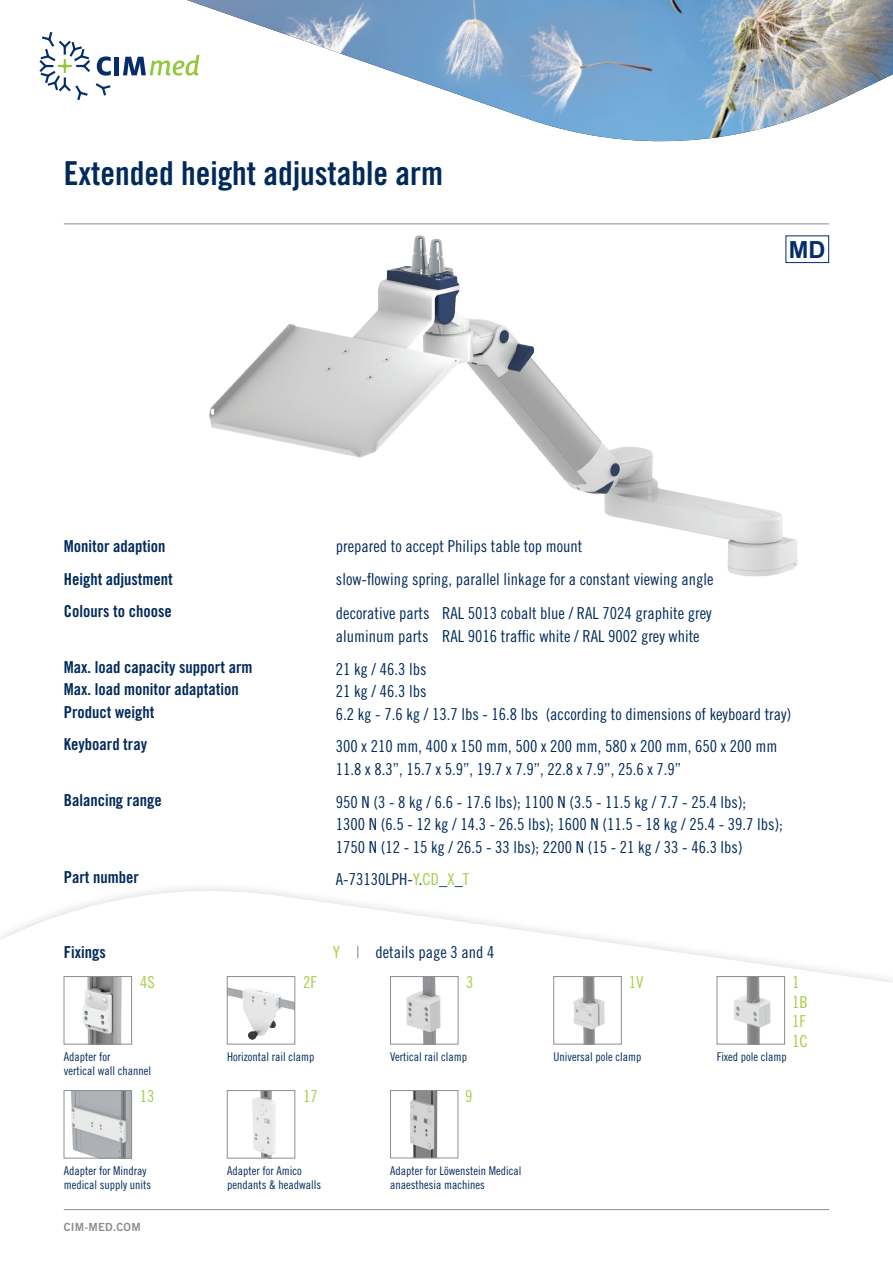
<style>
.page{position:relative;width:893px;height:1263px;background:#fff}
.page>*{position:absolute;margin:0;border:0;box-sizing:border-box;transform-origin:0 0}
.t1{font:33px "Trade Gothic LT Std Bd Cn 20";color:#002a5b}
.t2{font:700 23.7px "Arial";color:#052d69}
.t3{font:16.5px/22.5px "Trade Gothic LT Std Cn 18";color:#002a5b}
.t4{font:16.5px/32.7px "Trade Gothic LT Std Bd Cn 20";color:#002a5b}
.t5{font:16.5px/19.5px "Trade Gothic LT Std Cn 18";color:#a5ce44}
.t6{font:12px/13.2px "Trade Gothic LT Std Cn 18";color:#002a5b}
.t7{font:11.25px "Trade Gothic LT Std Bd 2";letter-spacing:.02em;color:#8e8e8f}
.s1{color:#a5ce44}
.s2{color:#8e8e8f}
</style>
<div class="page">
<img style="left:209px;top:235px;width:620px;height:342px">
<svg style="left:96px;top:83px;width:15px;height:13px"></svg>
<svg style="left:97px;top:56px;width:14px;height:20px"></svg>
<div style="left:114px;top:57px;width:5px;height:18px;background:#052d69"></div>
<svg style="left:123px;top:56px;width:64px;height:20px"></svg>
<svg style="left:39px;top:32px;width:51px;height:68px"></svg>
<img style="left:187px;top:0;width:706px;height:142px">
<hr style="left:64px;top:224px;width:765px;height:1px;background:#8e8e8f">
<svg style="left:0;top:888px;width:893px;height:323px"></svg>
<img style="left:392px;top:1092px;width:64px;height:64px">
<div style="left:390px;top:1090px;width:68px;height:68px;border:1px solid #8e8e8f"></div>
<hr style="left:64px;top:1209px;width:765px;height:1px;background:#8e8e8f">
<img style="left:719px;top:978px;width:64px;height:64px">
<div style="left:717px;top:976px;width:68px;height:68px;border:1px solid #8e8e8f"></div>
<img style="left:555px;top:978px;width:65px;height:64px">
<div style="left:553px;top:976px;width:69px;height:68px;border:1px solid #8e8e8f"></div>
<img style="left:229px;top:1092px;width:64px;height:64px">
<div style="left:227px;top:1090px;width:68px;height:68px;border:1px solid #8e8e8f"></div>
<img style="left:66px;top:978px;width:64px;height:64px">
<div style="left:64px;top:976px;width:68px;height:68px;border:1px solid #8e8e8f"></div>
<img style="left:392px;top:978px;width:64px;height:64px">
<div style="left:390px;top:976px;width:68px;height:68px;border:1px solid #8e8e8f"></div>
<img style="left:66px;top:1092px;width:64px;height:64px">
<div style="left:64px;top:1090px;width:68px;height:68px;border:1px solid #8e8e8f"></div>
<img style="left:229px;top:978px;width:64px;height:64px">
<div style="left:227px;top:976px;width:68px;height:68px;border:1px solid #8e8e8f"></div>
<h1 class="t1" style="left:64px;top:154px;width:381px">Extended height adjustable arm</h1>
<h2 class="t2" style="left:789px;top:233px;width:38px">MD</h2>
<p class="t4" style="left:64px;top:530px;width:111px">Monitor adaption<br>Height adjustment<br>Colours to choose</p>
<p class="t4" style="left:64px;top:655px;width:190px;line-height:22.5px">Max. load capacity support arm<br>Max. load monitor adaptation<br>Product weight</p>
<p class="t4" style="left:64px;top:728px;width:85px">Keyboard tray</p>
<p class="t4" style="left:64px;top:783px;width:99px">Balancing range</p>
<p class="t4" style="left:64px;top:861px;width:77px">Part number</p>
<p class="t3" style="left:336px;top:530px;width:379px;line-height:32.7px">prepared to accept Philips table top mount<br>slow-flowing spring, parallel linkage for a constant viewing angle</p>
<p class="t3" style="left:336px;top:602px;width:377px">decorative parts RAL 5013 cobalt blue / RAL 7024 graphite grey aluminum parts RAL 9016 traffic white / RAL 9002 grey white</p>
<p class="t3" style="left:336px;top:657px;width:457px">21 kg / 46.3 lbs<br>21 kg / 46.3 lbs<br>6.2 kg - 7.6 kg / 13.7 lbs - 16.8 lbs (according to dimensions of keyboard tray)</p>
<p class="t3" style="left:336px;top:735px;width:443px">300 x 210 mm, 400 x 150 mm, 500 x 200 mm, 580 x 200 mm, 650 x 200 mm<br>11.8 x 8.3”, 15.7 x 5.9”, 19.7 x 7.9”, 22.8 x 7.9”, 25.6 x 7.9”</p>
<p class="t3" style="left:336px;top:790px;width:448px">950 N (3 - 8 kg / 6.6 - 17.6 lbs); 1100 N (3.5 - 11.5 kg / 7.7 - 25.4 lbs);<br>1300 N (6.5 - 12 kg / 14.3 - 26.5 lbs); 1600 N (11.5 - 18 kg / 25.4 - 39.7 lbs);<br>1750 N (12 - 15 kg / 26.5 - 33 lbs); 2200 N (15 - 21 kg / 33 - 46.3 lbs)</p>
<p class="t3" style="left:336px;top:868px;width:135px">A-73130LPH-<span class="s1">Y</span>.<span class="s1">CD</span>_<span class="s1">X</span>_<span class="s1">T</span></p>
<p class="t4" style="left:64px;top:935px;width:44px">Fixings</p>
<p class="t3" style="left:333px;top:940px;width:163px"><span class="s1">Y</span> <span class="s2">|</span> details page 3 and 4</p>
<p class="t5" style="left:140px;top:972px;width:16px">4S</p>
<p class="t5" style="left:303px;top:972px;width:15px">2F</p>
<p class="t5" style="left:466px;top:972px;width:9px">3</p>
<p class="t6" style="left:64px;top:1050px;width:89px">Adapter for<br>vertical wall channel</p>
<p class="t6" style="left:227px;top:1050px;width:89px">Horizontal rail clamp</p>
<p class="t6" style="left:390px;top:1050px;width:78px">Vertical rail clamp</p>
<p class="t5" style="left:140px;top:1086px;width:16px">13</p>
<p class="t5" style="left:303px;top:1086px;width:16px">17</p>
<p class="t5" style="left:465px;top:1086px;width:9px">9</p>
<p class="t6" style="left:64px;top:1164px;width:89px">Adapter for Mindray medical supply units</p>
<p class="t6" style="left:227px;top:1164px;width:95px">Adapter for Amico pendants &amp; headwalls</p>
<p class="t6" style="left:390px;top:1164px;width:133px">Adapter for Löwenstein Medical anaesthesia machines</p>
<p class="t7" style="left:64px;top:1220px;width:78px">CIM-MED.COM</p>
<p class="t5" style="left:629px;top:972px;width:16px">1V</p>
<p class="t6" style="left:553px;top:1050px;width:89px">Universal pole clamp</p>
<p class="t5" style="left:792px;top:972px;width:17px">1<br>1B<br>1F<br>1C</p>
<p class="t6" style="left:717px;top:1050px;width:71px">Fixed pole clamp</p>
</div>
